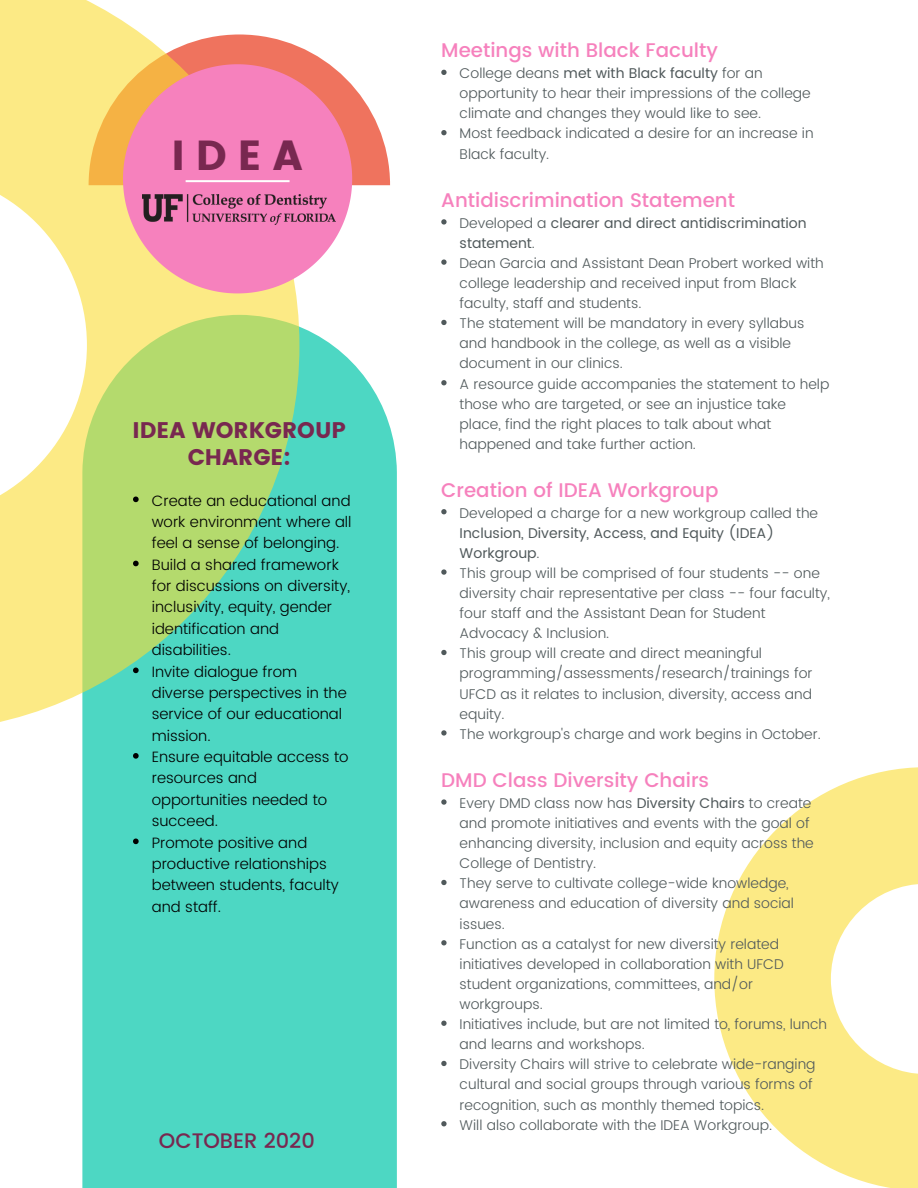
<style>
.page{position:relative;width:918px;height:1188px;background:#fff}
.page>*{position:absolute;margin:0;border:0;box-sizing:border-box;transform-origin:0 0}
.t1{font:42px "Poppins";color:#782850}
.t2{font:22.5px/26.4px "Poppins";color:#782850;text-align:center}
.t3{font:500 21px "Poppins";color:#782850}
.t4{font:500 19.8px "Poppins";color:#f681bd}
.t5{font:300 15px/21.3px "Poppins";color:#000}
.t6{font:300 14.1px/20.1px "Poppins";color:#50595b}
.s1{font-weight:400}
</style>
<div class="page">
<div style="left:82px;top:327px;width:315px;height:861px;background:#4dd7c3"></div>
<svg style="left:300px;top:47px;width:90px;height:138px"></svg>
<svg style="left:0;top:0;width:300px;height:732px"></svg>
<svg style="left:123px;top:64px;width:229px;height:229px;background:#f691b0"></svg>
<svg style="left:714px;top:767px;width:204px;height:421px;fill:#fcea85"></svg>
<svg style="left:133px;top:497px;width:6px;height:5px"></svg>
<svg style="left:133px;top:561px;width:6px;height:5px"></svg>
<svg style="left:133px;top:668px;width:6px;height:5px"></svg>
<svg style="left:133px;top:753px;width:6px;height:6px"></svg>
<svg style="left:133px;top:839px;width:6px;height:5px"></svg>
<svg style="left:441px;top:70px;width:6px;height:5px"></svg>
<svg style="left:441px;top:130px;width:6px;height:5px"></svg>
<svg style="left:441px;top:219px;width:6px;height:6px"></svg>
<svg style="left:441px;top:259px;width:6px;height:6px"></svg>
<svg style="left:441px;top:320px;width:6px;height:5px"></svg>
<svg style="left:441px;top:380px;width:6px;height:5px"></svg>
<svg style="left:441px;top:509px;width:6px;height:5px"></svg>
<svg style="left:441px;top:569px;width:6px;height:6px"></svg>
<svg style="left:441px;top:650px;width:6px;height:5px"></svg>
<svg style="left:441px;top:730px;width:6px;height:6px"></svg>
<svg style="left:441px;top:799px;width:6px;height:6px"></svg>
<svg style="left:441px;top:880px;width:6px;height:5px"></svg>
<svg style="left:441px;top:940px;width:6px;height:5px"></svg>
<svg style="left:441px;top:1021px;width:6px;height:5px"></svg>
<svg style="left:441px;top:1061px;width:6px;height:5px"></svg>
<svg style="left:441px;top:1121px;width:6px;height:5px"></svg>
<img style="left:142px;top:194px;width:194px;height:31px">
<svg style="left:186px;top:180px;width:104px;height:2px"></svg>
<h1 class="t1" style="left:172px;top:131px;width:133px">IDEA</h1>
<h2 class="t2" style="left:133px;top:417px;width:215px">IDEA WORKGROUP<br>CHARGE:</h2>
<p class="t5" style="left:152px;top:490px;width:201px">Create an educational and work environment where all feel a sense of belonging.<br>Build a shared framework for discussions on diversity, inclusivity, equity, gender identification and disabilities.<br>Invite dialogue from diverse perspectives in the service of our educational mission.<br>Ensure equitable access to resources and opportunities needed to succeed.<br>Promote positive and productive relationships between students, faculty and staff.</p>
<h3 class="t3" style="left:159px;top:1128px;width:157px">OCTOBER 2020</h3>
<h3 class="t4" style="left:441px;top:39px;width:278px">Meetings with Black Faculty</h3>
<p class="t6" style="left:460px;top:63px;width:356px">College deans <span class="s1">met with Black faculty</span> for an opportunity to hear their impressions of the college climate and changes they would like to see.<br>Most feedback indicated a desire for an increase in Black faculty.</p>
<h3 class="t4" style="left:441px;top:189px;width:295px">Antidiscrimination Statement</h3>
<p class="t6" style="left:460px;top:213px;width:371px">Developed a <span class="s1">clearer and direct antidiscrimination statement</span>.<br>Dean Garcia and Assistant Dean Probert worked with college leadership and received input from Black faculty, staff and students.<br>The statement will be mandatory in every syllabus and handbook in the college, as well as a visible document in our clinics.<br>A resource guide accompanies the statement to help those who are targeted, or see an injustice take place, find the right places to talk about what happened and take further action.</p>
<h3 class="t4" style="left:441px;top:478px;width:279px">Creation of IDEA Workgroup</h3>
<p class="t6" style="left:460px;top:503px;width:360px">Developed a charge for a new workgroup called the</p>
<p class="t6" style="left:460px;top:523px;width:372px"><span class="s1">Inclusion, Diversity, Access, and Equity (IDEA)<br>Workgroup</span>.<br>This group will be comprised of four students -- one diversity chair representative per class -- four faculty, four staff and the Assistant Dean for Student Advocacy &amp; Inclusion.<br>This group will create and direct meaningful programming/assessments/research/trainings for UFCD as it relates to inclusion, diversity, access and equity.<br>The workgroup's charge and work begins in October.</p>
<h3 class="t4" style="left:441px;top:769px;width:269px">DMD Class Diversity Chairs</h3>
<p class="t6" style="left:460px;top:793px;width:369px">Every DMD class now has <span class="s1">Diversity Chairs</span> to create and promote initiatives and events with the goal of enhancing diversity, inclusion and equity across the College of Dentistry.<br>They serve to cultivate college-wide knowledge, awareness and education of diversity and social issues.<br>Function as a catalyst for new diversity related initiatives developed in collaboration with UFCD student organizations, committees, and/or workgroups.<br>Initiatives include, but are not limited to, forums, lunch and learns and workshops.<br>Diversity Chairs will strive to celebrate wide-ranging cultural and social groups through various forms of recognition, such as monthly themed topics.<br>Will also collaborate with the IDEA Workgroup.</p>
</div>
